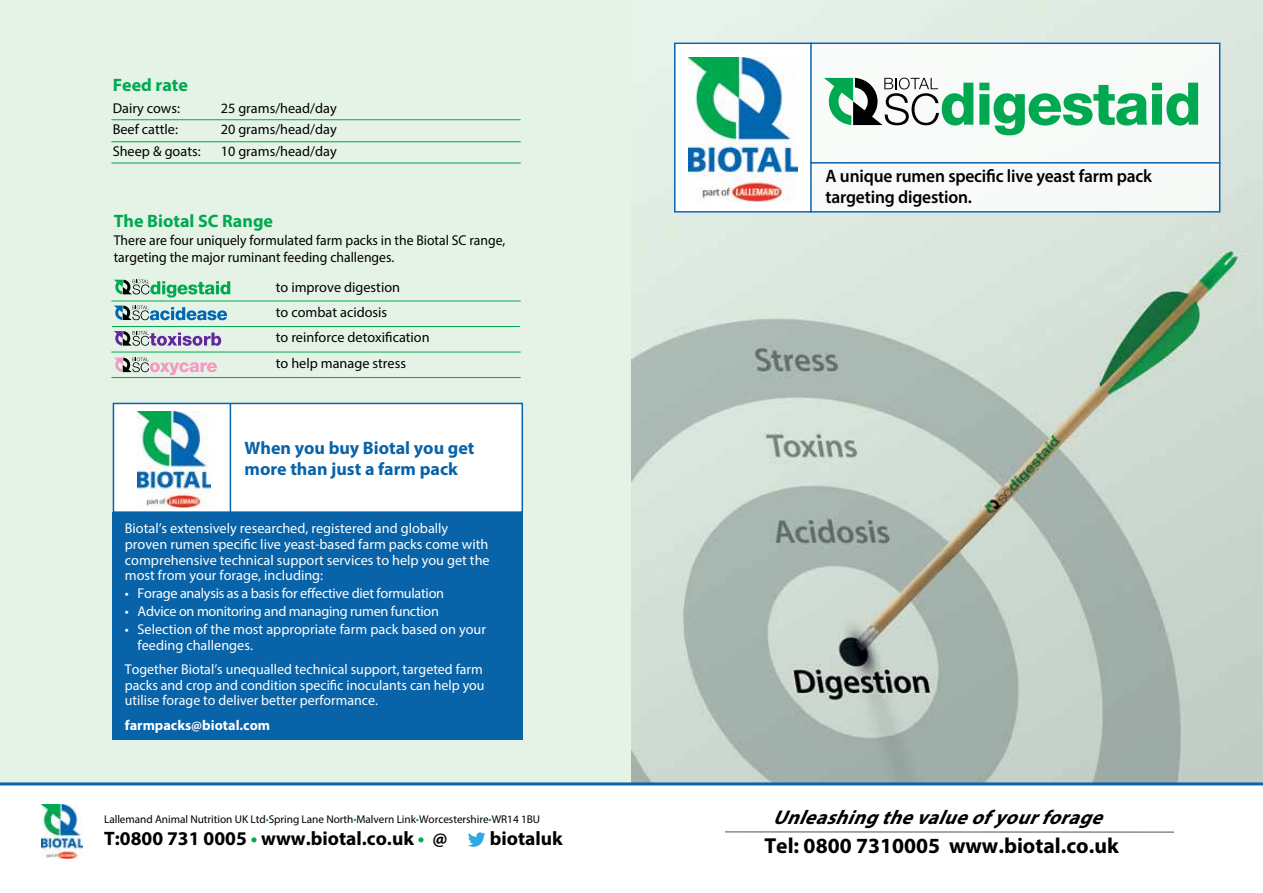
<style>
.page{position:relative;width:1263px;height:893px;background:#fff}
.page>*{position:absolute;margin:0;border:0;box-sizing:border-box;transform-origin:0 0}
.t1{font:700 21.75px "Myriad Pro";color:#000}
.t2{font:italic 700 19.8px "Myriad Pro";color:#000}
.t3{font:700 19.5px "Myriad Pro";color:#000}
.t4{font:600 18px/21px "Myriad Pro";letter-spacing:-.01em;color:#000}
.t5{font:700 18px/21px "Myriad Pro";color:#0863a9}
.t6{font:700 18px "Myriad Pro";color:#00a94f}
.t7{font:14.25px/15.8px "Myriad Pro";color:#fff}
.t8{font:14.25px/25.2px "Myriad Pro";color:#000}
.t9{font:14.25px/17.2px "Myriad Pro";color:#000;scale:.96 1}
.t10{font:14.25px "Myriad Pro";letter-spacing:-.02em;color:#fff}
.t11{font:700 14.25px "Myriad Pro";color:#fff}
.t12{font:11.25px "Myriad Pro";letter-spacing:-.005em;color:#000}
.s1{color:#00a94f}
</style>
<div class="page">
<div style="left:0;top:0;width:631px;height:784px;background:#e5f3e7"></div>
<img style="left:631px;top:0;width:632px;height:782px">
<div style="left:810px;top:43px;width:409px;height:170px;background:#f8faf8"></div>
<div style="left:674px;top:43px;width:136px;height:170px;background:#fff"></div>
<img style="left:689px;top:57px;width:108px;height:144px">
<div style="left:674px;top:43px;width:546px;height:170px;border:2px solid #0863a9"></div>
<hr style="left:810px;top:43px;width:2px;height:170px;background:#0863a9">
<hr style="left:810px;top:162px;width:410px;height:2px;background:#0863a9">
<hr style="left:0;top:782px;width:1263px;height:3px;background:#0863a9">
<img style="left:42px;top:804px;width:41px;height:54px">
<hr style="left:111px;top:119px;width:410px;height:1px;background:#00a94f">
<hr style="left:111px;top:141px;width:410px;height:1px;background:#00a94f">
<hr style="left:111px;top:163px;width:410px;height:1px;background:#00a94f">
<hr style="left:725px;top:831px;width:449px;height:2px;background:#636466">
<svg style="left:979px;top:83px;width:219px;height:52px"></svg>
<svg style="left:824px;top:78px;width:149px;height:48px"></svg>
<svg style="left:468px;top:832px;width:17px;height:15px"></svg>
<hr style="left:111px;top:301px;width:410px;height:1px;background:#00a94f">
<hr style="left:112px;top:326px;width:408px;height:1px;background:#00a94f">
<hr style="left:111px;top:352px;width:410px;height:1px;background:#00a94f">
<hr style="left:111px;top:377px;width:410px;height:1px;background:#00a94f">
<svg style="left:114px;top:280px;width:116px;height:18px"></svg>
<svg style="left:114px;top:306px;width:113px;height:14px"></svg>
<svg style="left:114px;top:331px;width:107px;height:15px"></svg>
<svg style="left:114px;top:358px;width:103px;height:17px"></svg>
<div style="left:113px;top:403px;width:409px;height:109px;background:#fff"></div>
<img style="left:138px;top:412px;width:72px;height:95px">
<div style="left:113px;top:403px;width:410px;height:110px;border:2px solid #0863a9"></div>
<hr style="left:230px;top:404px;width:1px;height:110px;background:#0863a9">
<div style="left:113px;top:512px;width:410px;height:228px;background:#0863a9"></div>
<p class="t6" style="left:113px;top:73px;width:77px">Feed rate</p>
<p class="t8" style="left:113px;top:95px;width:69px">Dairy cows:</p>
<p class="t8" style="left:221px;top:95px;width:118px">25 grams/head/day</p>
<p class="t8" style="left:113px;top:117px;width:67px">Beef cattle:</p>
<p class="t8" style="left:221px;top:117px;width:118px">20 grams/head/day</p>
<p class="t8" style="left:113px;top:138px;width:89px">Sheep &amp; goats:</p>
<p class="t8" style="left:221px;top:138px;width:118px">10 grams/head/day</p>
<p class="t6" style="left:114px;top:210px;width:161px">The Biotal SC Range</p>
<p class="t9" style="left:114px;top:231px;width:409px">There are four uniquely formulated farm packs in the Biotal SC range, targeting the major ruminant feeding challenges.</p>
<p class="t8" style="left:276px;top:274px;width:155px">to improve digestion<br>to combat acidosis<br>to reinforce detoxification to help manage stress</p>
<p class="t5" style="left:244px;top:437px;width:231px">When you buy Biotal you get more than just a farm pack</p>
<p class="t7" style="left:125px;top:520px;width:366px">Biotal’s extensively researched, registered and globally proven rumen specific live yeast-based farm packs come with comprehensive technical support services to help you get the most from your forage, including:</p>
<p class="t10" style="left:125px;top:585px;width:321px">• Forage analysis as a basis for effective diet formulation</p>
<p class="t10" style="left:125px;top:602px;width:316px">• Advice on monitoring and managing rumen function</p>
<p class="t7" style="left:138px;top:621px;width:350px;text-indent:-13px">• Selection of the most appropriate farm pack based on your feeding challenges.</p>
<p class="t7" style="left:125px;top:661px;width:361px">Together Biotal’s unequalled technical support, targeted farm packs and crop and condition specific inoculants can help you utilise forage to deliver better performance.</p>
<p class="t11" style="left:125px;top:716px;width:147px">farmpacks@biotal.com</p>
<p class="t12" style="left:104px;top:812px;width:437px">Lallemand Animal Nutrition UK Ltd<span class="s1">•</span>Spring Lane North<span class="s1">•</span>Malvern Link<span class="s1">•</span>Worcestershire<span class="s1">•</span>WR14 1BU</p>
<h3 class="t3" style="left:104px;top:825px;width:345px">T:0800 731 0005 <span class="s1">•</span> www.biotal.co.uk <span class="s1">•</span> @</h3>
<h3 class="t3" style="left:490px;top:825px;width:75px">biotaluk</h3>
<p class="t4" style="left:825px;top:165px;width:328px">A unique rumen specific live yeast farm pack targeting digestion.</p>
<h2 class="t2" style="left:772px;top:804px;width:341px">Unleashingthevalueofyourforage</h2>
<h1 class="t1" style="left:764px;top:832px;width:356px">Tel: 0800 7310005 www.biotal.co.uk</h1>
</div>
